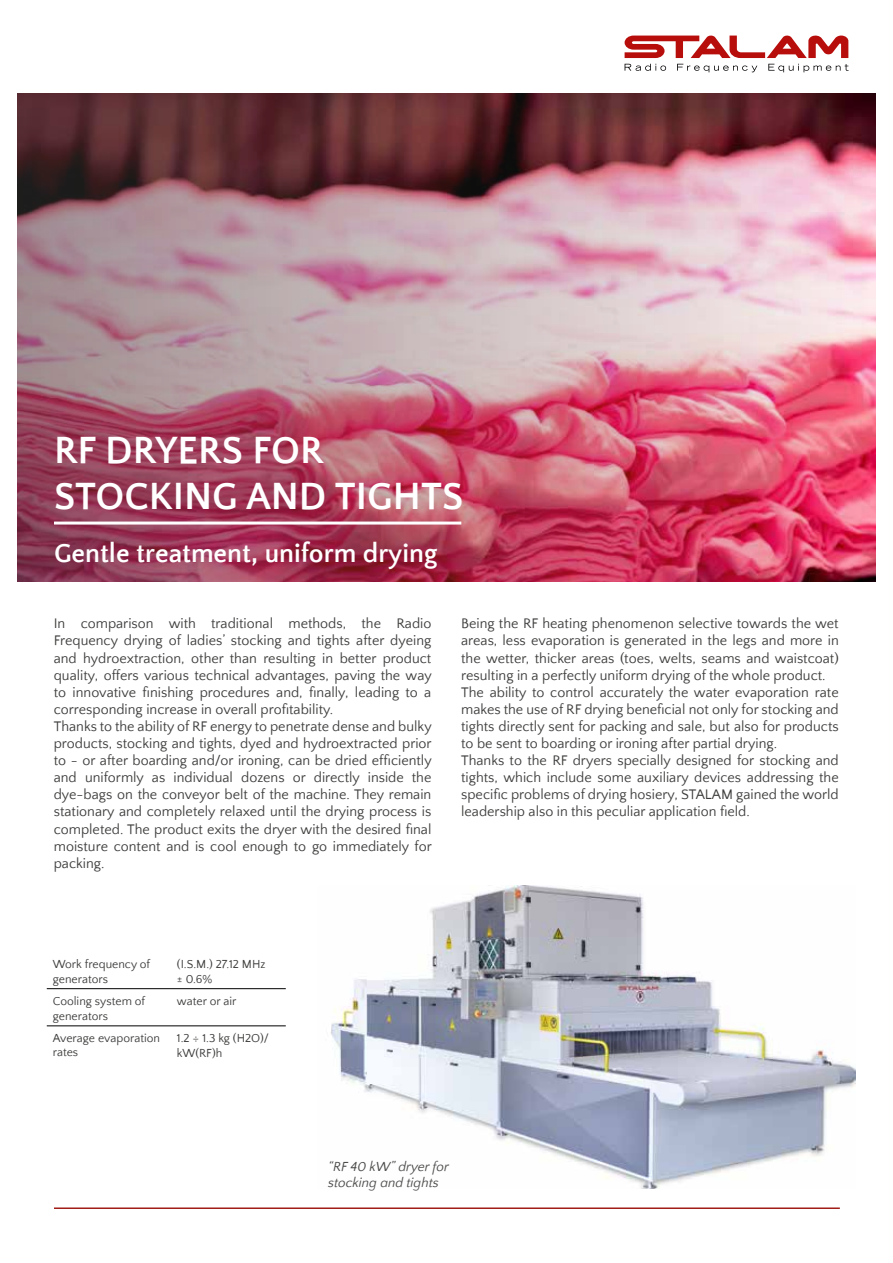
<style>
.page{position:relative;width:893px;height:1263px;background:#fff}
.page>*{position:absolute;margin:0;border:0;box-sizing:border-box;transform-origin:0 0}
.t1{font:700 39px/46.8px "Quattrocento Sans";color:#fff}
.t2{font:700 27px "Quattrocento Sans";color:#fff}
.t3{font:14.25px/17.1px "Quattrocento Sans";color:#3c3c3b}
.t4{font:italic 13.5px/16.2px "Quattrocento Sans";color:#4a4a49}
.t5{font:12px/15px "Quattrocento Sans";color:#3c3c3b}
</style>
<div class="page">
<img style="left:17px;top:93px;width:859px;height:488px">
<hr style="left:54px;top:521px;width:407px;height:3px;background:#fff">
<img style="left:331px;top:885px;width:525px;height:303px">
<svg style="left:625px;top:35px;width:223px;height:23px"></svg>
<svg style="left:625px;top:64px;width:41px;height:7px"></svg>
<svg style="left:677px;top:64px;width:80px;height:8px"></svg>
<svg style="left:768px;top:64px;width:80px;height:8px"></svg>
<hr style="left:54px;top:1207px;width:786px;height:2px;background:#a11d17">
<hr style="left:47px;top:988px;width:124px;height:1px;background:#000">
<hr style="left:171px;top:988px;width:115px;height:1px;background:#000">
<hr style="left:47px;top:1025px;width:124px;height:1px;background:#000">
<hr style="left:171px;top:1025px;width:115px;height:1px;background:#000">
<h1 class="t1" style="left:54px;top:428px;width:411px">RF DRYERS FOR<br>STOCKING AND TIGHTS</h1>
<h2 class="t2" style="left:54px;top:539px;width:385px">Gentle treatment, uniform drying</h2>
<p class="t3" style="left:54px;top:616px;width:379px">In comparison with traditional methods, the Radio Frequency drying of ladies’ stocking and tights after dyeing and hydroextraction, other than resulting in better product quality, offers various technical advantages, paving the way to innovative finishing procedures and, finally, leading to a corresponding increase in overall profitability.<br>Thanks to the ability of RF energy to penetrate dense and bulky products, stocking and tights, dyed and hydroextracted prior to - or after boarding and/or ironing, can be dried efficiently and uniformly as individual dozens or directly inside the dye-bags on the conveyor belt of the machine. They remain stationary and completely relaxed until the drying process is completed. The product exits the dryer with the desired final moisture content and is cool enough to go immediately for packing.</p>
<p class="t3" style="left:461px;top:616px;width:379px">Being the RF heating phenomenon selective towards the wet areas, less evaporation is generated in the legs and more in the wetter, thicker areas (toes, welts, seams and waistcoat) resulting in a perfectly uniform drying of the whole product.<br>The ability to control accurately the water evaporation rate makes the use of RF drying beneficial not only for stocking and tights directly sent for packing and sale, but also for products to be sent to boarding or ironing after partial drying.<br>Thanks to the RF dryers specially designed for stocking and tights, which include some auxiliary devices addressing the specific problems of drying hosiery, STALAM gained the world leadership also in this peculiar application field.</p>
<p class="t5" style="left:53px;top:957px;width:99px">Work frequency of generators</p>
<p class="t5" style="left:177px;top:957px;width:90px">(I.S.M.) 27.12 MHz ± 0.6%</p>
<p class="t5" style="left:53px;top:994px;width:94px">Cooling system of generators</p>
<p class="t5" style="left:177px;top:994px;width:61px">water or air</p>
<p class="t5" style="left:53px;top:1031px;width:109px;line-height:14.4px">Average evaporation rates</p>
<p class="t5" style="left:177px;top:1031px;width:93px">1.2 ÷ 1.3 kg (H2O)/ kW(RF)h</p>
<p class="t4" style="left:328px;top:1159px;width:122px">“RF 40 kW” dryer for stocking and tights</p>
</div>
